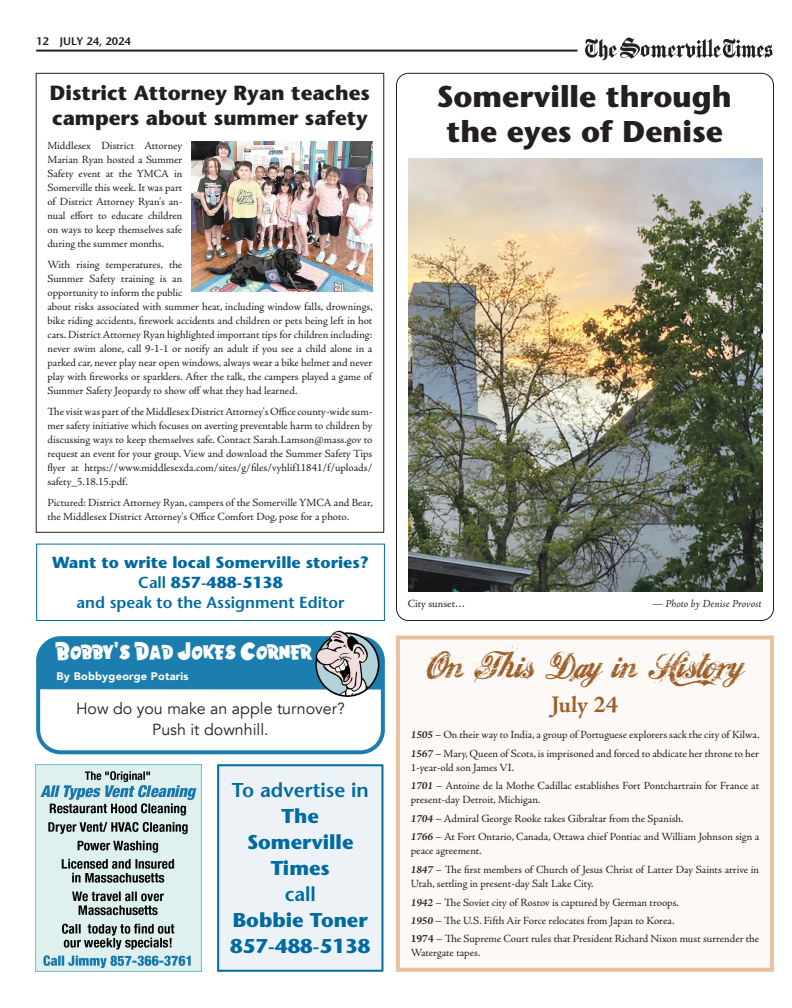
<style>
.page{position:relative;width:792px;height:1008px;background:#fff}
.page>*{position:absolute;margin:0;border:0;box-sizing:border-box;transform-origin:0 0}
.Comment{font:40px "Hawaii Lover";color:#9d5e26}
.Comment-2{font:700 30px "Stone Sans Std";color:#231f20}
.Body_No_Indent{font:700 24px "Adobe Jenson Pro";letter-spacing:-.005em;color:#9d5e26}
.Body{font:21px "Hawaiian Punk";letter-spacing:.01em;color:#fff}
.Comment-3{font:700 20.5px/25px "Stone Sans Std";color:#231f20}
.t1{font:700 20px "Stone Sans Std";color:#006ba1}
.t2{font:600 20px "Stone Sans Std";color:#006ba1}
.t3{font:700 16px "Stone Sans Std";color:#006ba1}
.Body_No_Indent-2{font:16px "Avenir";color:#231f20}
.t4{font:600 16px "Stone Sans Std";color:#006ba1}
.Body_No_Indent-3{font:11px/14px "Adobe Jenson Pro";letter-spacing:-.005em;color:#231f20}
.Body_No_Indent-4{font:italic 11px "Adobe Jenson Pro";letter-spacing:-.005em;color:#231f20}
.Body-2{font:900 11px "Avenir";letter-spacing:.02em;color:#fff}
.Folio{font:600 11px "Stone Sans Std";color:#231f20}
.s1{color:#fff}
.s2{font-weight:600}
.s3{font-family:"Bauhaus 93"}
.s4{font-weight:700;font-style:italic}
.s5{font-weight:700}
</style>
<div class="page">
<hr style="left:36px;top:50px;width:541px;height:2px;background:#231f20">
<img style="left:585px;top:37px;width:188px;height:24px">
<img style="left:36px;top:764px;width:166px;height:207px">
<div style="left:218px;top:765px;width:164px;height:206px;background:#edf2f7"></div>
<div style="left:217px;top:764px;width:166px;height:208px;border:2px solid #006ba1"></div>
<div style="left:398px;top:638px;width:374px;height:332px;background:#fcf9f6"></div>
<div style="left:396px;top:636px;width:378px;height:336px;border:4px solid #ebc29f"></div>
<div style="left:36px;top:636px;width:349px;height:118px;border:4px solid #1b7eaf;border-radius:22px"></div>
<div style="left:38px;top:639px;width:345px;height:51px;background:#1b7eaf"></div>
<img style="left:314px;top:630px;width:66px;height:67px">
<div style="left:36px;top:544px;width:349px;height:77px;border:1px solid #006ba1"></div>
<img style="left:409px;top:159px;width:353px;height:432px">
<div style="left:36px;top:73px;width:348px;height:460px;border:1px solid #231f20"></div>
<img style="left:191px;top:142px;width:181px;height:150px">
<p class="Folio" style="left:36px;top:34px;width:96px">12<span class="s1">••</span>JULY 24, 2024</p>
<p class="Comment-3" style="left:50px;top:80px;width:322px">District Attorney Ryan teaches campers about summer safety</p>
<p class="Body_No_Indent-3" style="left:47px;top:139px;width:136px;text-align:justify">Middlesex District Attorney Marian Ryan hosted a Summer Safety event at the YMCA in Somerville this week. It was part of District Attorney Ryan's an&shy;nual effort to educate children on ways to keep themselves safe during the summer months.</p>
<p class="Body_No_Indent-3" style="left:47px;top:258px;width:327px">With rising temperatures, the<br>Summer Safety training is an<br>opportunity to inform the public<br>about risks associated with summer heat, including window falls, drownings, bike riding accidents, firework accidents and children or pets being left in hot cars. District Attorney Ryan highlighted important tips for children including: never swim alone, call 9-1-1 or notify an adult if you see a child alone in a parked car, never play near open windows, always wear a bike helmet and never play with fireworks or sparklers. After the talk, the campers played a game of Summer Safety Jeopardy to show off what they had learned.</p>
<p class="Body_No_Indent-3" style="left:47px;top:405px;width:327px;text-align:justify">The visit was part of the Middlesex District Attorney's Office county-wide sum&shy;mer safety initiative which focuses on averting preventable harm to children by discussing ways to keep themselves safe. Contact Sarah.Lamson@mass.gov to request an event for your group. View and download the Summer Safety Tips flyer at https://www.middlesexda.com/sites/g/files/vyhlif11841/f/uploads/ safety_5.18.15.pdf.</p>
<p class="Body_No_Indent-3" style="left:47px;top:496px;width:327px">Pictured: District Attorney Ryan, campers of the Somerville YMCA and Bear, the Middlesex District Attorney's Office Comfort Dog, pose for a photo.</p>
<p class="t3" style="left:52px;top:553px;width:318px">Want to write local Somerville stories?</p>
<p class="t3" style="left:138px;top:573px;width:146px"><span class="s2">Call</span> 857-488-5138</p>
<p class="t4" style="left:77px;top:593px;width:269px">and speak to the Assignment Editor</p>
<p class="Body" style="left:57px;top:640px;width:257px">Bobby<span class="s3">'</span>s Dad Jokes Corner</p>
<p class="Body-2" style="left:57px;top:667px;width:134px">By Bobbygeorge Potaris</p>
<p class="Body_No_Indent-2" style="left:76px;top:699px;width:270px">How do you make an apple turnover?</p>
<p class="Body_No_Indent-2" style="left:152px;top:720px;width:118px">Push it downhill.</p>
<p class="t2" style="left:232px;top:778px;width:138px">To advertise in</p>
<p class="t1" style="left:282px;top:804px;width:39px">The</p>
<p class="t1" style="left:247px;top:830px;width:108px">Somerville</p>
<p class="t1" style="left:271px;top:856px;width:61px">Times</p>
<p class="t2" style="left:285px;top:882px;width:33px">call</p>
<p class="t1" style="left:233px;top:908px;width:136px">Bobbie Toner</p>
<p class="t1" style="left:230px;top:934px;width:141px">857-488-5138</p>
<p class="Comment-2" style="left:437px;top:78px;width:296px">Somerville through</p>
<p class="Comment-2" style="left:447px;top:113px;width:278px">the eyes of Denise</p>
<p class="Body_No_Indent-3" style="left:408px;top:597px;width:59px">City sunset…</p>
<p class="Body_No_Indent-4" style="left:652px;top:597px;width:111px">— Photo by Denise Provost</p>
<p class="Comment" style="left:426px;top:630px;width:340px">On This Dayin History</p>
<p class="Body_No_Indent" style="left:552px;top:691px;width:68px">July 24</p>
<p class="Body_No_Indent-3" style="left:411px;top:728px;width:350px"><span class="s4">1505</span> – On their way to India, a group of Portuguese explorers sack the city of Kilwa.</p>
<p class="Body_No_Indent-3" style="left:411px;top:747px;width:350px"><span class="s4">1567</span> – Mary, Queen of Scots, is imprisoned and forced to abdicate her throne to her<br>1-year-old son James VI.</p>
<p class="Body_No_Indent-3" style="left:411px;top:779px;width:350px"><span class="s4">1701</span> – Antoine de la Mothe Cadillac establishes Fort Pontchartrain for France at present-day Detroit, Michigan.</p>
<p class="Body_No_Indent-3" style="left:411px;top:812px;width:274px"><span class="s4">1704</span> – Admiral George Rooke takes Gibraltar from the Spanish.</p>
<p class="Body_No_Indent-3" style="left:411px;top:830px;width:350px"><span class="s4">1766</span> – At Fort Ontario, Canada, Ottawa chief Pontiac and William Johnson sign a peace agreement.</p>
<p class="Body_No_Indent-3" style="left:411px;top:863px;width:350px"><span class="s4">1847</span> – The first members of Church of Jesus Christ of Latter Day Saints arrive in<br>Utah, settling in present-day Salt Lake City.</p>
<p class="Body_No_Indent-3" style="left:411px;top:896px;width:270px"><span class="s4">1942</span> – The Soviet city of Rostov is captured by German troops.</p>
<p class="Body_No_Indent-3" style="left:411px;top:914px;width:265px"><span class="s4">1950</span> – The U.S. Fifth Air Force relocates from Japan to Korea.</p>
<p class="Body_No_Indent-3" style="left:411px;top:932px;width:350px"><span class="s5">1974</span> – The Supreme Court rules that President Richard Nixon must surrender the<br>Watergate tapes.</p>
</div>
